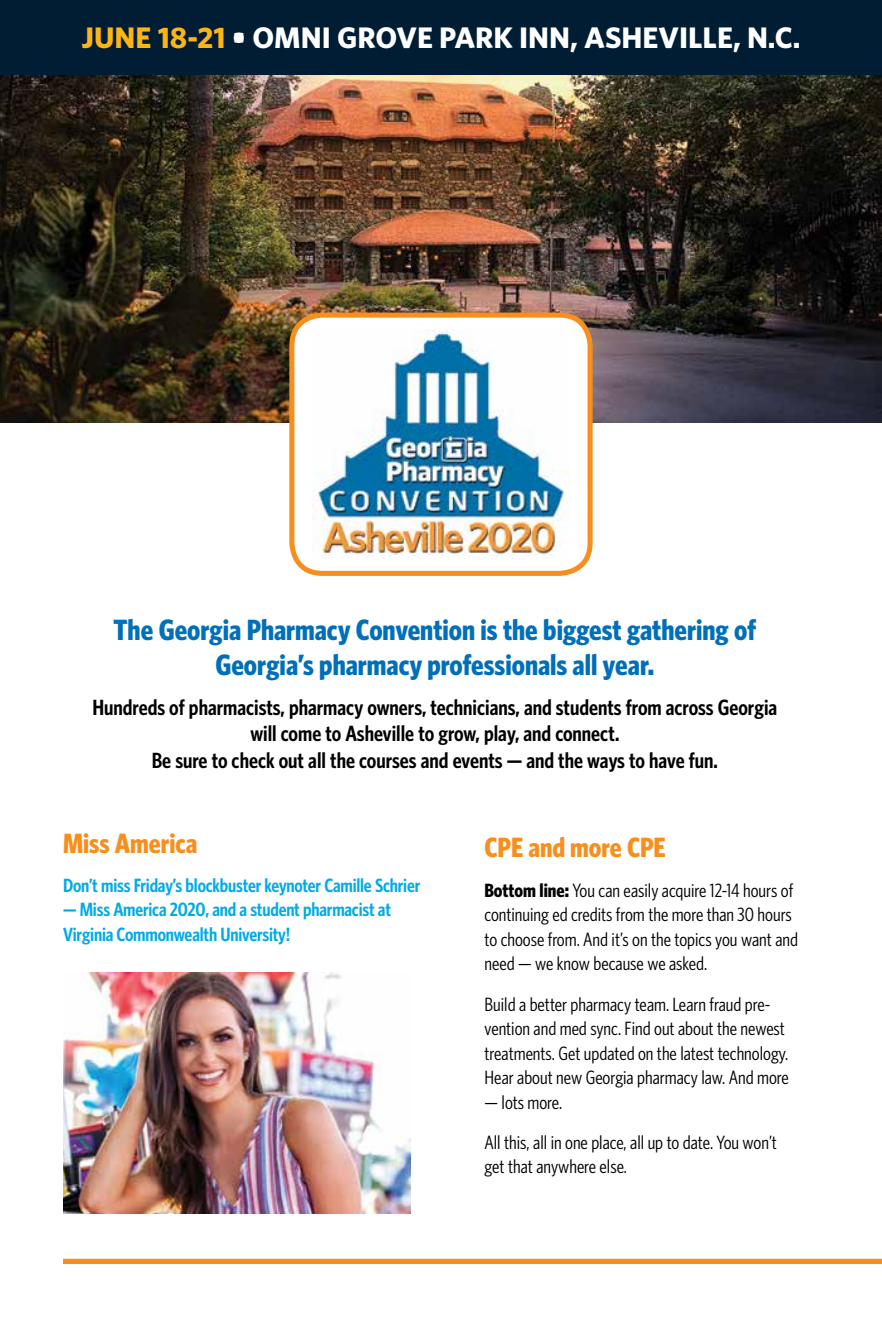
<style>
.page{position:relative;width:882px;height:1323px;background:#fff}
.page>*{position:absolute;margin:0;border:0;box-sizing:border-box;transform-origin:0 0}
.t1{font:700 29.75px "Whitney";color:#fff}
.t2{font:700 29.4px/35.4px "Whitney Condensed";color:#006fba;text-align:center}
.t3{font:700 28px "Whitney Condensed";color:#f78f1e}
.t4{font:600 22.05px/26.4px "Whitney Condensed";color:#000;text-align:center}
.t5{font:19.25px/24.5px "Whitney Condensed";color:#000}
.t6{font:600 19.25px/24.5px "Whitney Condensed";letter-spacing:-.01em;color:#00aae7}
.s1{color:#fcb515}
.s2{font-weight:700}
</style>
<div class="page">
<img style="left:0;top:74px;width:882px;height:349px">
<img style="left:63px;top:973px;width:348px;height:241px">
<div style="left:0;top:0;width:882px;height:74px;background:#001d34"></div>
<div style="left:63px;top:1259px;width:819px;height:5px;background:#f78f1e"></div>
<div style="left:292px;top:315px;width:298px;height:258px;background:#fff;border-radius:30px"></div>
<div style="left:289px;top:313px;width:304px;height:263px;border:5px solid #f78f1e;border-radius:30px"></div>
<img style="left:312px;top:330px;width:253px;height:229px">
<h1 class="t1" style="left:82px;top:17px;width:720px"><span class="s1">JUNE 18-21</span> • OMNI GROVE PARK INN, ASHEVILLE, N.C.</h1>
<h2 class="t2" style="left:113px;top:611px;width:644px">The Georgia Pharmacy Convention is the biggest gathering of<br>Georgia’s pharmacy professionals all year.</h2>
<p class="t4" style="left:92px;top:693px;width:686px">Hundreds of pharmacists, pharmacy owners, technicians, and students from across Georgia will come to Asheville to grow, play, and connect.<br>Be sure to check out all the courses and events — and the ways to have fun.</p>
<h3 class="t3" style="left:63px;top:826px;width:136px">Miss America</h3>
<p class="t6" style="left:63px;top:872px;width:359px">Don’t miss Friday’s blockbuster keynoter Camille Schrier</p>
<p class="t6" style="left:63px;top:897px;width:330px">— Miss America 2020, and a student pharmacist at<br>Virginia Commonwealth University!</p>
<h3 class="t3" style="left:485px;top:829px;width:183px">CPE and more CPE</h3>
<p class="t5" style="left:485px;top:877px;width:315px"><span class="s2">Bottom line:</span> You can easily acquire 12-14 hours of continuing ed credits from the more than 30 hours to choose from. And it’s on the topics you want and need — we know because we asked.</p>
<p class="t5" style="left:485px;top:991px;width:306px">Build a better pharmacy team. Learn fraud pre&shy;vention and med sync. Find out about the newest treatments. Get updated on the latest technology.<br>Hear about new Georgia pharmacy law. And more</p>
<p class="t5" style="left:485px;top:1081px;width:294px;line-height:40.2px">— lots more.<br>All this, all in one place, all up to date. You won’t</p>
<p class="t5" style="left:485px;top:1154px;width:144px">get that anywhere else.</p>
</div>
